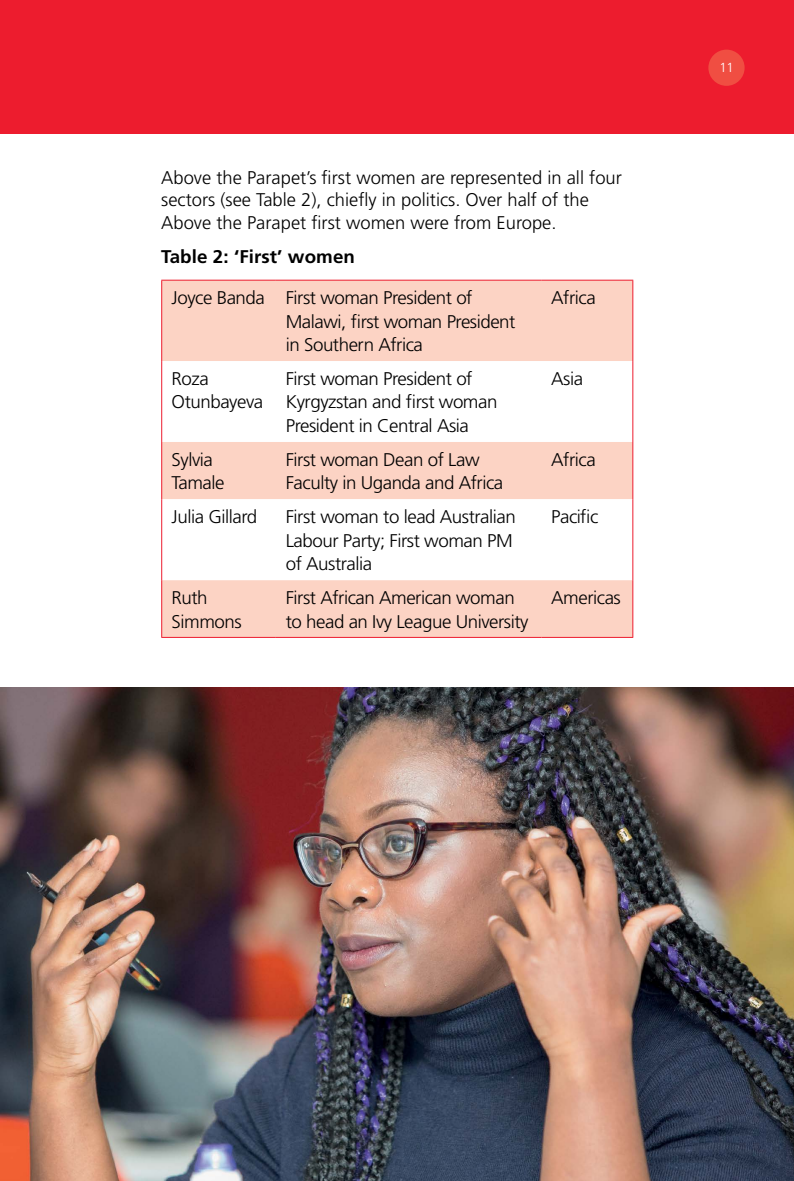
<style>
.page{position:relative;width:794px;height:1181px;background:#fff}
.page>*{position:absolute;margin:0;border:0;box-sizing:border-box;transform-origin:0 0}
.t1{font:300 18.38px/23.6px "Frutiger LT Pro";letter-spacing:-.025em;color:#000}
.t2{font:300 18.38px/22.8px "Frutiger LT Pro";color:#000}
.t3{font:700 18.38px "Frutiger LT Pro";letter-spacing:.005em;color:#000}
.t4{font:300 13.12px "Frutiger LT Pro";color:#fff}
</style>
<div class="page">
<div style="left:0;top:0;width:794px;height:134px;background:#ed1c2e"></div>
<div style="left:708px;top:50px;width:36px;height:36px;background:#f04e42;border-radius:50%"></div>
<div style="left:162px;top:281px;width:470px;height:356px;background:#fcd3c4"></div>
<svg style="left:162px;top:361px;width:470px;height:219px"></svg>
<hr style="left:161px;top:280px;width:115px;height:1px;background:#ed1c2e">
<hr style="left:161px;top:281px;width:1px;height:80px;background:#ed1c2e">
<hr style="left:276px;top:280px;width:265px;height:1px;background:#ed1c2e">
<hr style="left:541px;top:280px;width:92px;height:1px;background:#ed1c2e">
<hr style="left:632px;top:281px;width:1px;height:80px;background:#ed1c2e">
<hr style="left:161px;top:361px;width:1px;height:81px;background:#ed1c2e">
<hr style="left:632px;top:361px;width:1px;height:81px;background:#ed1c2e">
<hr style="left:161px;top:442px;width:1px;height:57px;background:#ed1c2e">
<hr style="left:632px;top:442px;width:1px;height:57px;background:#ed1c2e">
<hr style="left:161px;top:499px;width:1px;height:81px;background:#ed1c2e">
<hr style="left:632px;top:499px;width:1px;height:81px;background:#ed1c2e">
<hr style="left:161px;top:580px;width:1px;height:57px;background:#ed1c2e">
<hr style="left:632px;top:580px;width:1px;height:57px;background:#ed1c2e">
<hr style="left:161px;top:637px;width:115px;height:1px;background:#ed1c2e">
<hr style="left:276px;top:637px;width:265px;height:1px;background:#ed1c2e">
<hr style="left:541px;top:637px;width:92px;height:1px;background:#ed1c2e">
<img style="left:0;top:687px;width:794px;height:494px">
<p class="t2" style="left:161px;top:166px;width:462px">Above the Parapet’s first women are represented in all four sectors (see Table 2), chiefly in politics. Over half of the<br>Above the Parapet first women were from Europe.</p>
<p class="t3" style="left:161px;top:246px;width:195px">Table 2: ‘First’ women</p>
<p class="t1" style="left:286px;top:286px;width:231px;text-indent:-114px">Joyce Banda First woman President of<br>Malawi, first woman President in Southern Africa</p>
<p class="t1" style="left:551px;top:286px;width:46px">Africa</p>
<p class="t1" style="left:172px;top:367px;width:93px">Roza<br>Otunbayeva</p>
<p class="t1" style="left:286px;top:367px;width:213px">First woman President of<br>Kyrgyzstan and first woman<br>President in Central Asia</p>
<p class="t1" style="left:551px;top:367px;width:33px">Asia</p>
<p class="t1" style="left:172px;top:448px;width:54px">Sylvia<br>Tamale</p>
<p class="t1" style="left:286px;top:448px;width:219px">First woman Dean of Law<br>Faculty in Uganda and Africa</p>
<p class="t1" style="left:551px;top:448px;width:46px">Africa</p>
<p class="t1" style="left:172px;top:505px;width:87px">Julia Gillard</p>
<p class="t1" style="left:286px;top:505px;width:232px">First woman to lead Australian<br>Labour Party; First woman PM of Australia</p>
<p class="t1" style="left:551px;top:505px;width:49px">Pacific</p>
<p class="t1" style="left:172px;top:586px;width:72px">Ruth<br>Simmons</p>
<p class="t1" style="left:286px;top:586px;width:244px">First African American woman to head an Ivy League University</p>
<p class="t1" style="left:551px;top:586px;width:71px">Americas</p>
<p class="t4" style="left:719px;top:60px;width:16px">11</p>
</div>
